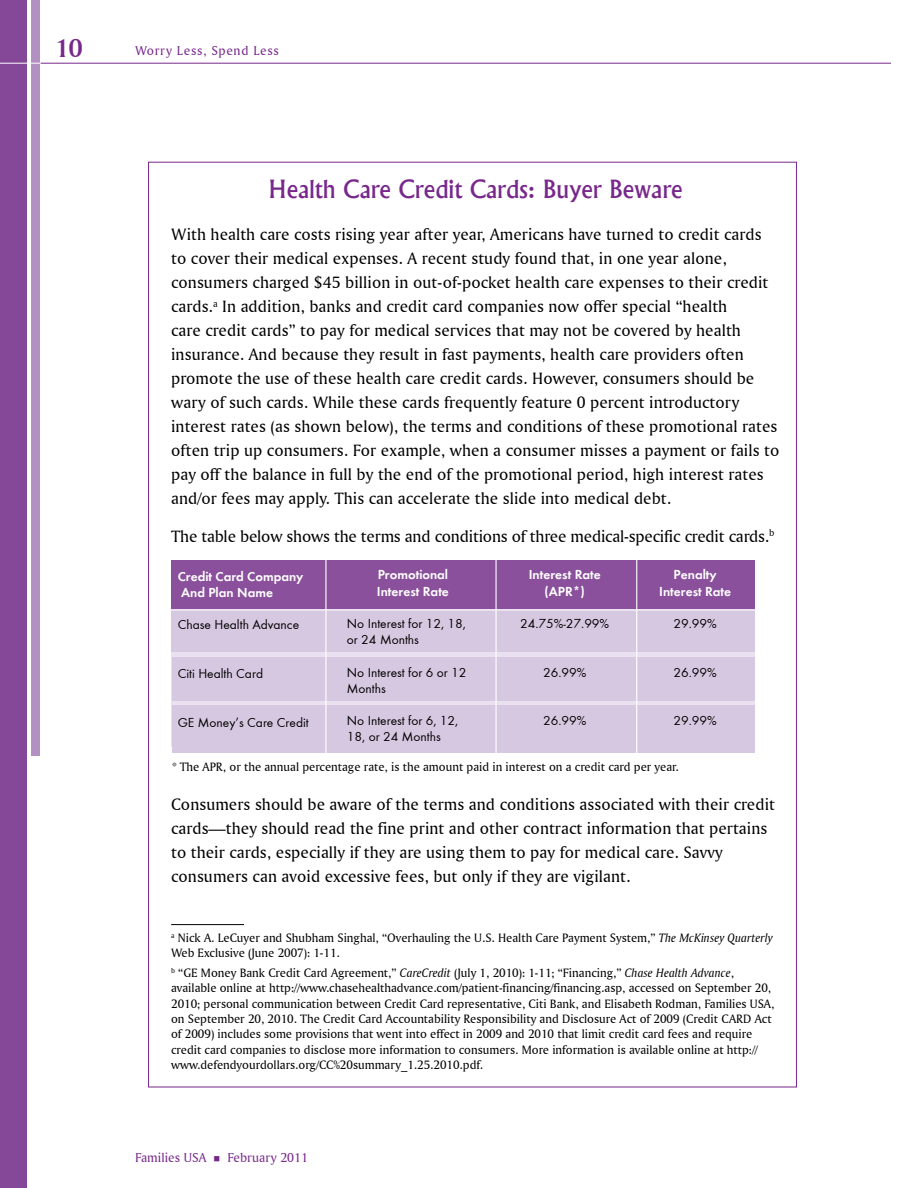
<style>
.page{position:relative;width:918px;height:1188px;background:#fff}
.page>*{position:absolute;margin:0;border:0;box-sizing:border-box;transform-origin:0 0}
.t1{font:27px "Amerigo BT Bold A";color:#78288b}
.t2{font:500 24px "Albertus";color:#78288b}
.t3{font:17.25px/24px "Amerigo BT Roman A";letter-spacing:.005em;color:#000}
.t4{font:13.5px/16.2px "Function";color:#000}
.t5{font:700 13.5px/16.2px "Function";color:#fff}
.t6{font:13.5px "Amerigo BT Roman A";letter-spacing:.005em;color:#78288b}
.t7{font:13.5px "Amerigo BT Roman A";letter-spacing:.05em;color:#78288b}
.t8{font:12.75px/15.3px "Amerigo BT Roman A";color:#000}
.s1{font-family:"Amerigo BT Italic A"}
</style>
<div class="page">
<svg style="left:171px;top:608px;width:584px;height:139px;background:#dfd3e7"></svg>
<div style="left:171px;top:560px;width:584px;height:48px;background:#8a509c"></div>
<div style="left:171px;top:611px;width:584px;height:41px;background:#d7c8e1"></div>
<div style="left:172px;top:657px;width:583px;height:43px;background:#d7c8e1"></div>
<div style="left:172px;top:706px;width:583px;height:47px;background:#d7c8e1"></div>
<hr style="left:325px;top:554px;width:2px;height:207px;background:#fff">
<hr style="left:495px;top:554px;width:2px;height:214px;background:#fff">
<hr style="left:636px;top:554px;width:1px;height:207px;background:#fff">
<hr style="left:171px;top:924px;width:73px;height:1px;background:#000">
<div style="left:0;top:0;width:27px;height:1188px;background:#854798"></div>
<div style="left:32px;top:0;width:8px;height:756px;background:#b290c1"></div>
<hr style="left:40px;top:63px;width:851px;height:1px;background:#78288b">
<hr style="left:0;top:63px;width:40px;height:1px;background:#fff">
<h1 class="t1" style="left:55px;top:31px;width:29px">10</h1>
<p class="t7" style="left:135px;top:43px;width:145px">Worry Less, Spend Less</p>
<h2 class="t2" style="left:269px;top:175px;width:416px">Health Care Credit Cards: Buyer Beware</h2>
<p class="t3" style="left:171px;top:222px;width:610px">With health care costs rising year after year, Americans have turned to credit cards to cover their medical expenses. A recent study found that, in one year alone, consumers charged $45 billion in out-of-pocket health care expenses to their credit cards.<sup>a</sup> In addition, banks and credit card companies now offer special “health<br>care credit cards” to pay for medical services that may not be covered by health insurance. And because they result in fast payments, health care providers often promote the use of these health care credit cards. However, consumers should be wary of such cards. While these cards frequently feature 0 percent introductory interest rates (as shown below), the terms and conditions of these promotional rates often trip up consumers. For example, when a consumer misses a payment or fails to pay off the balance in full by the end of the promotional period, high interest rates and/or fees may apply. This can accelerate the slide into medical debt.</p>
<p class="t3" style="left:171px;top:524px;width:605px">The table below shows the terms and conditions of three medical-specific credit cards.<sup>b</sup></p>
<p class="t5" style="left:178px;top:568px;width:127px">Credit Card Company<br>And Plan Name</p>
<p class="t4" style="left:178px;top:617px;width:123px">Chase Health Advance</p>
<p class="t4" style="left:178px;top:665px;width:87px">Citi Health Card</p>
<p class="t4" style="left:178px;top:714px;width:133px">GE Money’s Care Credit</p>
<p class="t5" style="left:659px;top:567px;width:74px;text-align:center">Penalty<br>Interest Rate</p>
<p class="t4" style="left:674px;top:616px;width:45px">29.99%</p>
<p class="t4" style="left:674px;top:664px;width:45px">26.99%</p>
<p class="t4" style="left:674px;top:713px;width:45px">29.99%</p>
<p class="t8" style="left:172px;top:759px;width:508px">* The APR, or the annual percentage rate, is the amount paid in interest on a credit card per year.</p>
<p class="t5" style="left:377px;top:567px;width:74px">Promotional<br>Interest Rate</p>
<p class="t4" style="left:347px;top:616px;width:121px">No Interest for 12, 18, or 24 Months</p>
<p class="t4" style="left:347px;top:664px;width:121px">No Interest for 6 or 12<br>Months</p>
<p class="t4" style="left:347px;top:713px;width:113px">No Interest for 6, 12,<br>18, or 24 Months</p>
<p class="t5" style="left:529px;top:567px;width:74px;text-align:center">Interest Rate (APR*)</p>
<p class="t4" style="left:520px;top:616px;width:91px">24.75%-27.99%</p>
<p class="t4" style="left:543px;top:664px;width:45px">26.99%</p>
<p class="t4" style="left:543px;top:713px;width:45px">26.99%</p>
<p class="t3" style="left:171px;top:792px;width:605px">Consumers should be aware of the terms and conditions associated with their credit cards—they should read the fine print and other contract information that pertains to their cards, especially if they are using them to pay for medical care. Savvy consumers can avoid excessive fees, but only if they are vigilant.</p>
<p class="t8" style="left:171px;top:930px;width:603px"><sup>a</sup> Nick A. LeCuyer and Shubham Singhal, “Overhauling the U.S. Health Care Payment System,” <span class="s1">The McKinsey Quarterly<br></span>Web Exclusive (June 2007): 1-11.</p>
<p class="t8" style="left:171px;top:965px;width:605px"><sup>b</sup> “GE Money Bank Credit Card Agreement,” <span class="s1">CareCredit</span> (July 1, 2010): 1-11; “Financing,” <span class="s1">Chase Health Advance</span>, available online at http://www.chasehealthadvance.com/patient-financing/financing.asp, accessed on September 20, 2010; personal communication between Credit Card representative, Citi Bank, and Elisabeth Rodman, Families USA, on September 20, 2010. The Credit Card Accountability Responsibility and Disclosure Act of 2009 (Credit CARD Act of 2009) includes some provisions that went into effect in 2009 and 2010 that limit credit card fees and require credit card companies to disclose more information to consumers. More information is available online at http:// www.defendyourdollars.org/CC%20summary_1.25.2010.pdf.</p>
<p class="t6" style="left:135px;top:1150px;width:175px">Families USA ■ February 2011</p>
</div>
